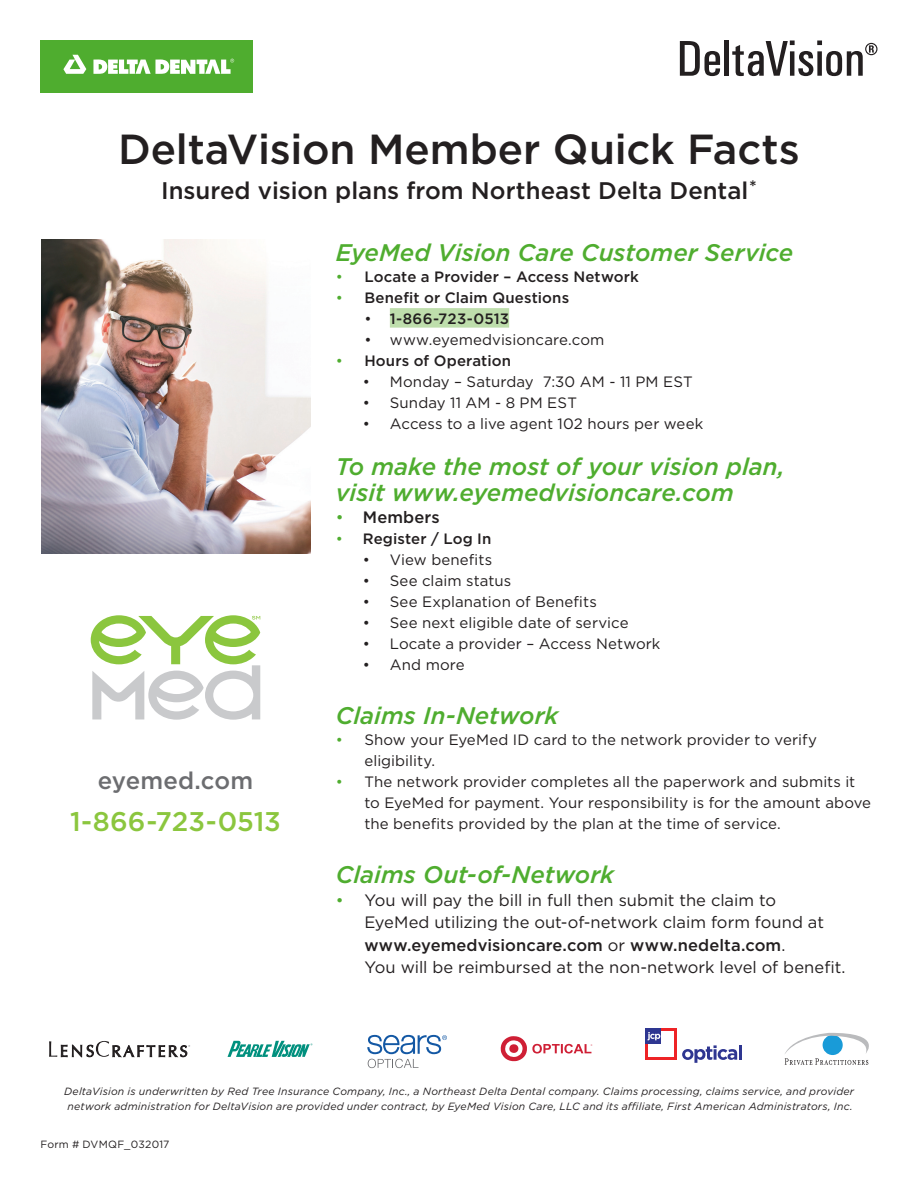
<style>
.page{position:relative;width:918px;height:1188px;background:#fff}
.page>*{position:absolute;margin:0;border:0;box-sizing:border-box;transform-origin:0 0}
.t1{font:500 42px "Gotham";letter-spacing:-.005em;color:#231f20}
.t2{font:500 27px "Gotham";color:#8bc63e}
.t3{font:italic 500 24px/25.5px "Gotham";color:#4fad2f}
.t4{font:500 24px "Gotham";color:#231f20}
.t5{font:500 24px "Gotham";letter-spacing:.01em;color:#6c6d70}
.t6{font:16.5px/22.5px "Gotham";color:#231f20}
.t7{font:500 16.5px "Gotham";letter-spacing:.005em;color:#231f20}
.t8{font:15px/21px "Gotham";letter-spacing:.005em;color:#231f20}
.t9{font:500 15px "Gotham";letter-spacing:.01em;color:#231f20}
.t10{font:italic 10.5px/15px "Gotham";letter-spacing:.015em;color:#231f20;text-align:center}
.t11{font:10.5px "Gotham";letter-spacing:.015em;color:#231f20}
.s1{font-weight:400;color:#4fad2f}
.s2{font-weight:400}
.s3{color:#4fad2f}
.s4{font-weight:500}
</style>
<div class="page">
<div style="left:40px;top:40px;width:213px;height:53px;background:#4fad2f"></div>
<svg style="left:63px;top:55px;width:23px;height:19px"></svg>
<svg style="left:93px;top:59px;width:141px;height:15px"></svg>
<div style="left:390px;top:308px;width:119px;height:20px;background:#bedeac"></div>
<img style="left:41px;top:239px;width:269px;height:315px">
<svg style="left:228px;top:1041px;width:84px;height:16px"></svg>
<svg style="left:49px;top:1041px;width:141px;height:16px"></svg>
<svg style="left:784px;top:1032px;width:85px;height:33px"></svg>
<div style="left:646px;top:1028px;width:31px;height:32px;background:#ee2326"></div>
<div style="left:649px;top:1031px;width:25px;height:26px;background:#fff"></div>
<div style="left:646px;top:1028px;width:15px;height:16px;background:#2e3691"></div>
<svg style="left:648px;top:1032px;width:12px;height:8px"></svg>
<svg style="left:682px;top:1045px;width:55px;height:18px"></svg>
<hr style="left:739px;top:1045px;width:3px;height:15px;background:#2e3691">
<svg style="left:500px;top:1036px;width:92px;height:26px"></svg>
<svg style="left:367px;top:1035px;width:80px;height:33px"></svg>
<svg style="left:91px;top:615px;width:169px;height:105px"></svg>
<svg style="left:680px;top:41px;width:40px;height:35px"></svg>
<div style="left:724px;top:41px;width:5px;height:35px;background:#231f20"></div>
<svg style="left:732px;top:40px;width:146px;height:36px"></svg>
<p class="t1" style="left:118px;top:122px;width:683px">DeltaVision Member Quick Facts</p>
<p class="t4" style="left:161px;top:175px;width:597px">Insured vision plans from Northeast Delta Dental<sup>*</sup></p>
<p class="t5" style="left:98px;top:765px;width:157px">eyemed.com</p>
<p class="t2" style="left:70px;top:804px;width:212px">1-866-723-0513</p>
<p class="t3" style="left:336px;top:239px;width:459px">EyeMed Vision Care Customer Service</p>
<p class="t9" style="left:336px;top:267px;width:304px"><span class="s1">•</span> Locate a Provider – Access Network</p>
<p class="t9" style="left:336px;top:288px;width:235px"><span class="s1">•</span> Benefit or Claim Questions</p>
<p class="t9" style="left:364px;top:309px;width:146px"><span class="s2">•</span> 1-866-723-0513</p>
<p class="t8" style="left:364px;top:329px;width:242px">• www.eyemedvisioncare.com</p>
<p class="t9" style="left:336px;top:351px;width:177px"><span class="s1">•</span> Hours of Operation</p>
<p class="t8" style="left:363px;top:371px;width:331px">• Monday – Saturday 7:30 AM - 11 PM EST</p>
<p class="t8" style="left:363px;top:392px;width:216px">• Sunday 11 AM - 8 PM EST</p>
<p class="t8" style="left:363px;top:413px;width:342px">• Access to a live agent 102 hours per week</p>
<p class="t3" style="left:336px;top:454px;width:450px">To make the most of your vision plan, visit www.eyemedvisioncare.com</p>
<p class="t7" style="left:336px;top:507px;width:105px"><span class="s1">•</span> Members</p>
<p class="t9" style="left:336px;top:529px;width:157px"><span class="s1">•</span> Register / Log In</p>
<p class="t8" style="left:363px;top:549px;width:131px">• View benefits</p>
<p class="t8" style="left:363px;top:570px;width:150px">• See claim status</p>
<p class="t8" style="left:363px;top:591px;width:235px">• See Explanation of Benefits</p>
<p class="t8" style="left:363px;top:612px;width:267px">• See next eligible date of service</p>
<p class="t8" style="left:363px;top:633px;width:299px">• Locate a provider – Access Network</p>
<p class="t8" style="left:363px;top:654px;width:103px">• And more</p>
<p class="t3" style="left:336px;top:703px;width:224px">Claims In-Network</p>
<p class="t8" style="left:364px;top:729px;width:454px;text-indent:-28px"><span class="s3">•</span> Show your EyeMed ID card to the network provider to verify eligibility.</p>
<p class="t8" style="left:364px;top:771px;width:508px;text-indent:-28px"><span class="s3">•</span> The network provider completes all the paperwork and submits it to EyeMed for payment. Your responsibility is for the amount above the benefits provided by the plan at the time of service.</p>
<p class="t3" style="left:336px;top:862px;width:280px">Claims Out-of-Network</p>
<p class="t6" style="left:364px;top:888px;width:483px;text-indent:-28px"><span class="s3">•</span> You will pay the bill in full then submit the claim to<br>EyeMed utilizing the out-of-network claim form found at <span class="s4">www.eyemedvisioncare.com</span> or <span class="s4">www.nedelta.com</span>.<br>You will be reimbursed at the non-network level of benefit.</p>
<p class="t10" style="left:64px;top:1084px;width:792px">DeltaVision is underwritten by Red Tree Insurance Company, Inc., a Northeast Delta Dental company. Claims processing, claims service, and provider network administration for DeltaVision are provided under contract, by EyeMed Vision Care, LLC and its affiliate, First American Administrators, Inc.</p>
<p class="t11" style="left:40px;top:1137px;width:130px">Form # DVMQF_032017</p>
</div>
